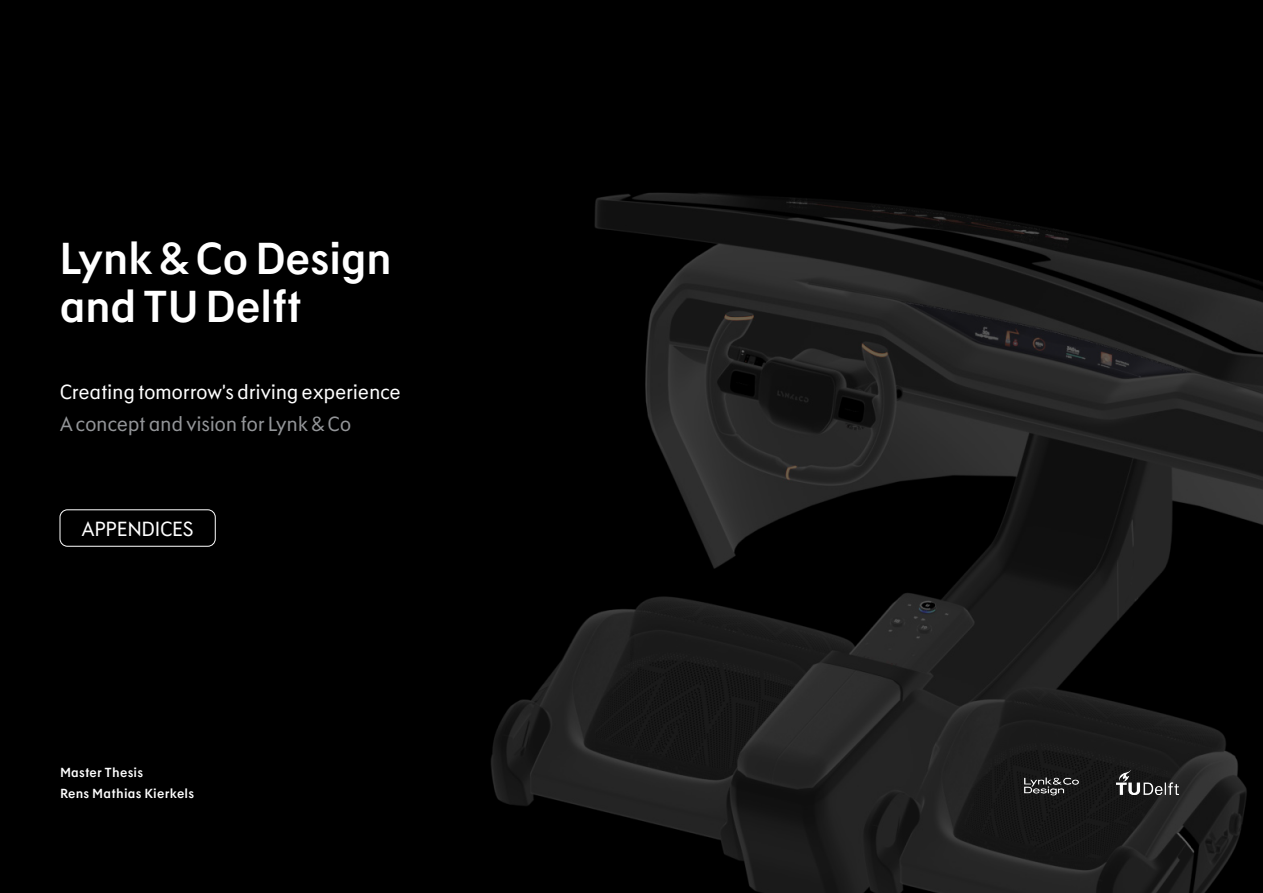
<style>
.page{position:relative;width:1263px;height:893px;background:#000}
.page>*{position:absolute;margin:0;border:0;box-sizing:border-box;transform-origin:0 0}
.t1{font:500 45.9px/48px "Lynkco Display";letter-spacing:.015em;color:#fff}
.t2{font:21px "Lynkco Display";letter-spacing:.015em;color:#fff}
.t3{font:21px "Lynkco Display";letter-spacing:.015em;color:#939598}
.t4{font:500 13.5px/21px "Lynkco Text";letter-spacing:.015em;color:#fff}
</style>
<div class="page">
<img style="left:491px;top:192px;width:772px;height:701px">
<img style="left:1022px;top:774px;width:58px;height:23px">
<img style="left:1116px;top:770px;width:62px;height:25px">
<div style="left:60px;top:509px;width:156px;height:38px;border:1px solid #fff;border-radius:8px"></div>
<h1 class="t1" style="left:60px;top:235px;width:333px">Lynk &amp; Co Design and TU Delft</h1>
<p class="t2" style="left:60px;top:380px;width:342px">Creating tomorrow’s driving experience</p>
<p class="t3" style="left:60px;top:412px;width:293px">A concept and vision for Lynk &amp; Co</p>
<p class="t2" style="left:82px;top:517px;width:113px">APPENDICES</p>
<p class="t4" style="left:60px;top:762px;width:136px">Master Thesis<br>Rens Mathias Kierkels</p>
</div>
